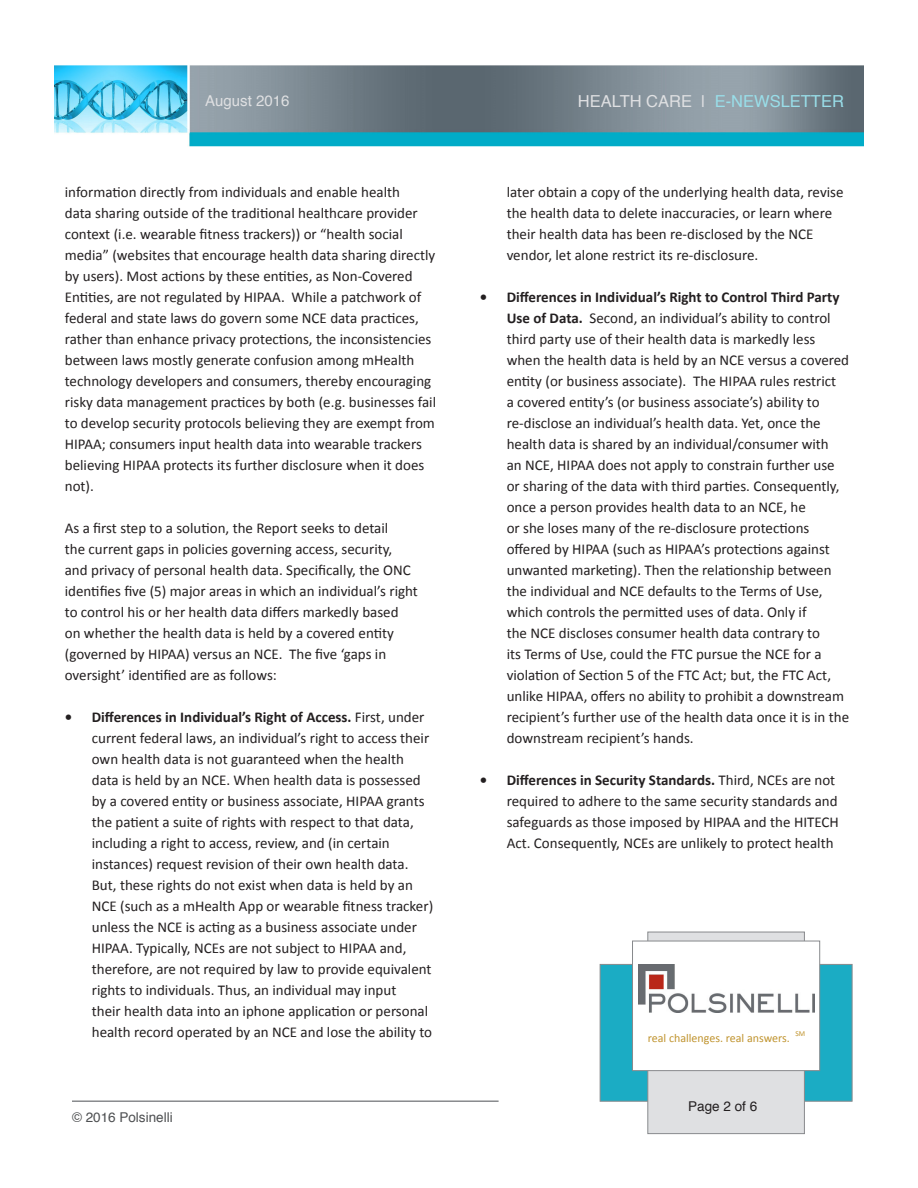
<style>
.page{position:relative;width:918px;height:1188px;background:#fff}
.page>*{position:absolute;margin:0;border:0;box-sizing:border-box;transform-origin:0 0}
.t1{font:16.5px "Helvetica";color:#99dee9}
.t2{font:15px/21px "Calibri";color:#231f20}
.t3{font:15px "Helvetica";color:#dfe0e2}
.t4{font:13.5px "Helvetica";color:#4e5052}
.t5{font:13.5px "Helvetica";color:#231f20}
.t6{font:12px "Calibri";color:#c0942f}
.t7{font:7.5px "Calibri";color:#c0942f}
.s1{color:#dfe0e2}
.s2{font-weight:700}
</style>
<div class="page">
<hr style="left:72px;top:1100px;width:427px;height:2px;background:#888a8d">
<img style="left:54px;top:65px;width:810px;height:82px">
<div style="left:600px;top:964px;width:252px;height:137px;background:#1bacc4;border:1px solid #888a8d"></div>
<div style="left:647px;top:932px;width:158px;height:202px;background:#dfe0e2;border:1px solid #888a8d"></div>
<div style="left:632px;top:941px;width:188px;height:130px;background:#fff;border:1px solid #888a8d"></div>
<img style="left:639px;top:964px;width:175px;height:49px">
<p class="t3" style="left:205px;top:89px;width:86px">August 2016</p>
<p class="t1" style="left:578px;top:88px;width:268px"><span class="s1">HEALTH CARE |</span> E-NEWSLETTER</p>
<p class="t2" style="left:65px;top:180px;width:373px">information directly from individuals and enable health<br>data sharing outside of the traditional healthcare provider context (i.e. wearable fitness trackers)) or “health social media” (websites that encourage health data sharing directly by users). Most actions by these entities, as Non-Covered Entities, are not regulated by HIPAA. While a patchwork of federal and state laws do govern some NCE data practices, rather than enhance privacy protections, the inconsistencies between laws mostly generate confusion among mHealth technology developers and consumers, thereby encouraging risky data management practices by both (e.g. businesses fail to develop security protocols believing they are exempt from HIPAA; consumers input health data into wearable trackers believing HIPAA protects its further disclosure when it does not).</p>
<p class="t2" style="left:65px;top:516px;width:355px">As a first step to a solution, the Report seeks to detail<br>the current gaps in policies governing access, security, and privacy of personal health data. Specifically, the ONC identifies five (5) major areas in which an individual’s right to control his or her health data differs markedly based on whether the health data is held by a covered entity (governed by HIPAA) versus an NCE. The five ‘gaps in oversight’ identified are as follows:</p>
<p class="t2" style="left:92px;top:705px;width:343px;text-indent:-27px"><span class="s2">• Differences in Individual’s Right of Access.</span> First, under current federal laws, an individual’s right to access their own health data is not guaranteed when the health data is held by an NCE. When health data is possessed by a covered entity or business associate, HIPAA grants the patient a suite of rights with respect to that data, including a right to access, review, and (in certain instances) request revision of their own health data.<br>But, these rights do not exist when data is held by an NCE (such as a mHealth App or wearable fitness tracker) unless the NCE is acting as a business associate under HIPAA. Typically, NCEs are not subject to HIPAA and, therefore, are not required by law to provide equivalent rights to individuals. Thus, an individual may input<br>their health data into an iphone application or personal health record operated by an NCE and lose the ability to</p>
<p class="t4" style="left:72px;top:1107px;width:102px">© 2016 Polsinelli</p>
<p class="t2" style="left:507px;top:180px;width:338px">later obtain a copy of the underlying health data, revise the health data to delete inaccuracies, or learn where their health data has been re-disclosed by the NCE vendor, let alone restrict its re-disclosure.</p>
<p class="t2" style="left:507px;top:285px;width:344px;text-indent:-27px"><span class="s2">• Differences in Individual’s Right to Control Third Party Use of Data.</span> Second, an individual’s ability to control third party use of their health data is markedly less when the health data is held by an NCE versus a covered entity (or business associate). The HIPAA rules restrict<br>a covered entity’s (or business associate’s) ability to re-disclose an individual’s health data. Yet, once the health data is shared by an individual/consumer with<br>an NCE, HIPAA does not apply to constrain further use or sharing of the data with third parties. Consequently, once a person provides health data to an NCE, he<br>or she loses many of the re-disclosure protections offered by HIPAA (such as HIPAA’s protections against unwanted marketing). Then the relationship between the individual and NCE defaults to the Terms of Use, which controls the permitted uses of data. Only if<br>the NCE discloses consumer health data contrary to<br>its Terms of Use, could the FTC pursue the NCE for a violation of Section 5 of the FTC Act; but, the FTC Act, unlike HIPAA, offers no ability to prohibit a downstream recipient’s further use of the health data once it is in the downstream recipient’s hands.</p>
<p class="t2" style="left:507px;top:768px;width:334px;text-indent:-27px"><span class="s2">• Differences in Security Standards.</span> Third, NCEs are not required to adhere to the same security standards and safeguards as those imposed by HIPAA and the HITECH Act. Consequently, NCEs are unlikely to protect health</p>
<p class="t7" style="left:795px;top:1029px;width:11px">SM</p>
<p class="t6" style="left:648px;top:1030px;width:144px">real challenges. real answers.</p>
<p class="t5" style="left:688px;top:1096px;width:71px">Page 2 of 6</p>
</div>
